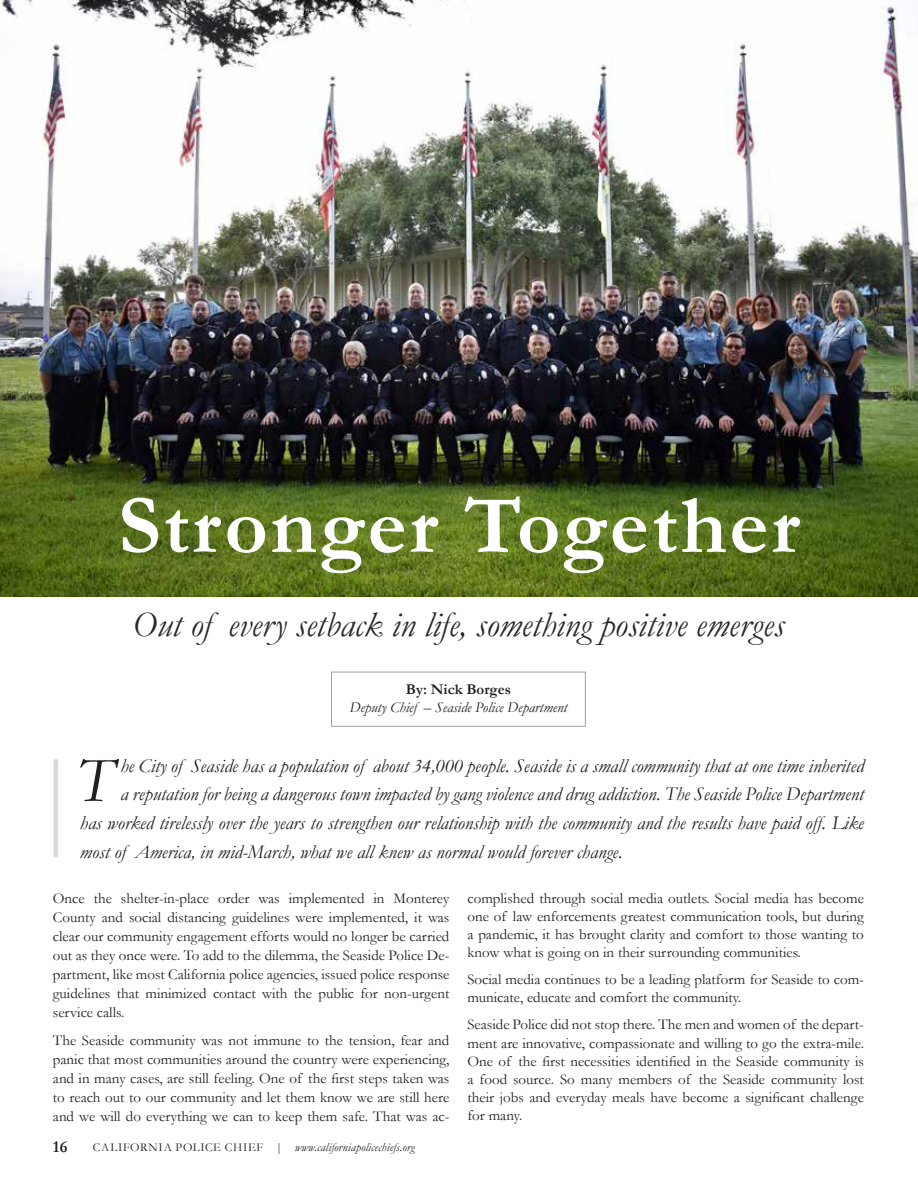
<style>
.page{position:relative;width:918px;height:1188px;background:#fff}
.page>*{position:absolute;margin:0;border:0;box-sizing:border-box;transform-origin:0 0}
.t1{font:700 84px "Garamond";letter-spacing:.03em;color:#fff}
.t2{font:italic 63.6px "Garamond";color:#231f20}
.t3{font:italic 36px "Garamond";color:#25282a}
.t4{font:italic 19.5px "Garamond";color:#231f20}
.t5{font:700 16.5px "Garamond";color:#231f20}
.t6{font:15px/18.1px "Garamond";color:#231f20;text-align:justify}
.t7{font:italic 15px "Garamond";color:#231f20}
.t8{font:700 15px "Garamond";color:#231f20}
.t9{font:italic 12px "Garamond";letter-spacing:.01em;color:#231f20}
.s1{font-style:normal}
</style>
<div class="page">
<img style="left:0;top:0;width:918px;height:597px">
<hr style="left:54px;top:759px;width:4px;height:98px;background:#dcd8d7">
<div style="left:331px;top:672px;width:255px;height:55px;border:1px solid #9fa1a3"></div>
<h1 class="t1" style="left:118px;top:476px;width:684px">Stronger Together</h1>
<h3 class="t3" style="left:133px;top:604px;width:653px">Out of every setback in life, something positive emerges</h3>
<p class="t8" style="left:406px;top:680px;width:107px">By: Nick Borges</p>
<p class="t7" style="left:350px;top:698px;width:219px">Deputy Chief – Seaside Police Department</p>
<h2 class="t2" style="left:76px;top:742px;width:39px">T</h2>
<h3 class="t4" style="left:120px;top:754px;width:745px">he City of Seaside has a population of about 34,000 people. Seaside is a small community that at one time inherited</h3>
<h3 class="t4" style="left:120px;top:783px;width:745px">a reputation for being a dangerous town impacted by gang violence and drug addiction. The Seaside Police Department</h3>
<h3 class="t4" style="left:80px;top:811px;width:786px">has worked tirelessly over the years to strengthen our relationship with the community and the results have paid off. Like</h3>
<h3 class="t4" style="left:80px;top:840px;width:544px">most of America, in mid-March, what we all knew as normal would forever change.</h3>
<p class="t6" style="left:53px;top:889px;width:398px;line-height:18.9px">Once the shelter-in-place order was implemented in Monterey County and social distancing guidelines were implemented, it was clear our community engagement efforts would no longer be carried out as they once were. To add to the dilemma, the Seaside Police De&shy;partment, like most California police agencies, issued police response guidelines that minimized contact with the public for non-urgent service calls.</p>
<p class="t6" style="left:53px;top:1030px;width:398px;line-height:19px">The Seaside community was not immune to the tension, fear and panic that most communities around the country were experiencing, and in many cases, are still feeling. One of the first steps taken was to reach out to our community and let them know we are still here and we will do everything we can to keep them safe. That was ac-</p>
<p class="t6" style="left:467px;top:889px;width:398px">complished through social media outlets. Social media has become one of law enforcements greatest communication tools, but during a pandemic, it has brought clarity and comfort to those wanting to know what is going on in their surrounding communities.</p>
<p class="t6" style="left:467px;top:970px;width:398px">Social media continues to be a leading platform for Seaside to com&shy;municate, educate and comfort the community.</p>
<p class="t6" style="left:467px;top:1015px;width:398px">Seaside Police did not stop there. The men and women of the depart&shy;ment are innovative, compassionate and willing to go the extra-mile.<br>One of the first necessities identified in the Seaside community is a food source. So many members of the Seaside community lost their jobs and everyday meals have become a significant challenge for many.</p>
<p class="t5" style="left:53px;top:1137px;width:16px">16</p>
<p class="t9" style="left:93px;top:1140px;width:323px"><span class="s1">CALIFORNIA POLICE CHIEF |</span> www.californiapolicechiefs.org</p>
</div>
